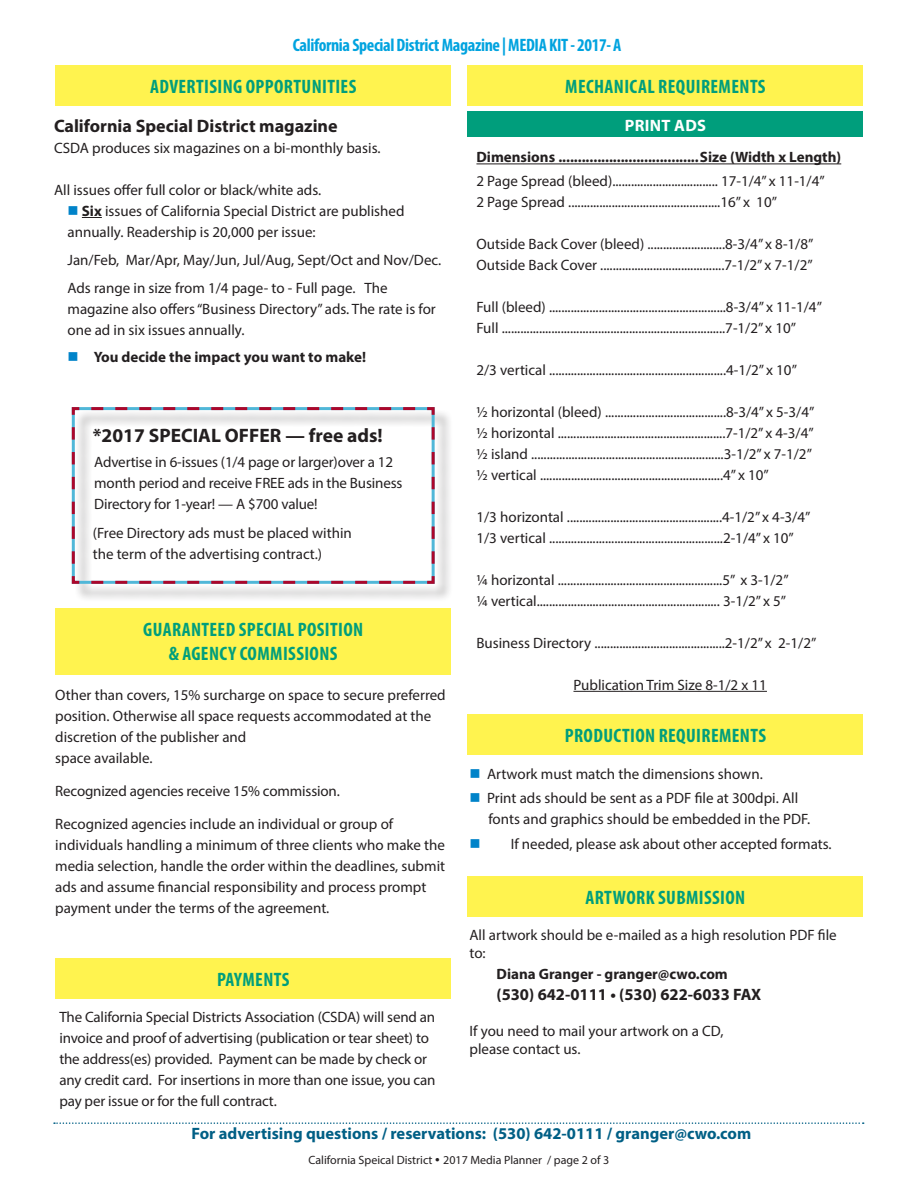
<style>
.page{position:relative;width:918px;height:1188px;background:#fff}
.page>*{position:absolute;margin:0;border:0;box-sizing:border-box;transform-origin:0 0}
.t1{font:700 condensed 19.5px/23.4px "Myriad Pro";letter-spacing:.02em;color:#009e7c;text-align:center}
.body{font:700 19.5px "Myriad Pro";color:#231f20}
.t2{font:700 condensed 18px "Myriad Pro";letter-spacing:-.02em;color:#00a3df}
.t3{font:700 18px "Myriad Pro";color:#231f20}
.t4{font:700 16.5px "Myriad Pro";color:#005f85}
.t5{font:700 16.5px "Myriad Pro";color:#231f20}
.t6{font:700 16.5px "Myriad Pro";letter-spacing:.02em;color:#fff}
.body-2{font:15px/21px "Myriad Pro";color:#231f20}
.body-3{font:700 15px "Myriad Pro";color:#231f20}
.t7{font:12px "Myriad Pro";color:#231f20}
.s1{color:#0083c9}
.s2{font-weight:700}
.s3{font-size:16.5px}
</style>
<div class="page">
<svg style="left:82px;top:217px;width:20px;height:1px"></svg>
<div style="left:55px;top:65px;width:396px;height:41px;background:#fff34f"></div>
<div style="left:467px;top:65px;width:396px;height:41px;background:#fff34f"></div>
<hr style="left:476px;top:164px;width:365px;height:1px;background:#231f20">
<hr style="left:573px;top:691px;width:194px;height:1px;background:#231f20">
<div style="left:467px;top:112px;width:396px;height:25px;background:#009e7c"></div>
<div style="left:467px;top:714px;width:396px;height:40px;background:#fff34f"></div>
<div style="left:55px;top:608px;width:396px;height:67px;background:#fff34f"></div>
<div style="left:467px;top:876px;width:396px;height:40px;background:#fff34f"></div>
<div style="left:55px;top:958px;width:396px;height:40px;background:#fff34f"></div>
<svg style="left:54px;top:1122px;width:810px;height:2px"></svg>
<div style="left:74px;top:409px;width:379px;height:194px;background:#231f20;opacity:.41"></div>
<svg style="left:71px;top:407px;width:365px;height:178px"></svg>
<p class="t2" style="left:293px;top:34px;width:330px">California Special District Magazine | MEDIA KIT - 2017- A</p>
<p class="t1" style="left:150px;top:75px;width:208px">ADVERTISING OPPORTUNITIES</p>
<p class="t1" style="left:565px;top:75px;width:202px">MECHANICAL REQUIREMENTS</p>
<p class="t3" style="left:54px;top:114px;width:285px">California Special District magazine</p>
<p class="body-2" style="left:54px;top:137px;width:328px">CSDA produces six magazines on a bi-monthly basis.</p>
<p class="body-2" style="left:54px;top:179px;width:269px">All issues offer full color or black/white ads.</p>
<p class="body-2" style="left:68px;top:200px;width:339px"><span class="s1">■</span> <span class="s2">Six</span> issues of California Special District are published annually. Readership is 20,000 per issue:</p>
<p class="body-2" style="left:68px;top:249px;width:375px">Jan/Feb, Mar/Apr, May/Jun, Jul/Aug, Sept/Oct and Nov/Dec.</p>
<p class="body-2" style="left:68px;top:277px;width:370px">Ads range in size from 1/4 page- to - Full page. The magazine also offers “Business Directory” ads. The rate is for one ad in six issues annually.</p>
<p class="body-3" style="left:68px;top:347px;width:300px"><span class="s1">■</span> You decide the impact you want to make!</p>
<p class="t6" style="left:625px;top:114px;width:83px">PRINT ADS</p>
<p class="body-3" style="left:476px;top:148px;width:366px">Dimensions ....................................Size (Width x Length)</p>
<p class="body-2" style="left:476px;top:170px;width:350px">2 Page Spread (bleed).................................. 17-1/4” x 11-1/4”</p>
<p class="body-2" style="left:476px;top:191px;width:302px">2 Page Spread .................................................16” x 10”</p>
<p class="body-2" style="left:476px;top:233px;width:339px">Outside Back Cover (bleed) .........................8-3/4” x 8-1/8”</p>
<p class="body-2" style="left:476px;top:254px;width:338px">Outside Back Cover ........................................7-1/2” x 7-1/2”</p>
<p class="body-2" style="left:476px;top:296px;width:347px">Full (bleed) .........................................................8-3/4” x 11-1/4”</p>
<p class="body-2" style="left:476px;top:317px;width:321px">Full ........................................................................7-1/2” x 10”</p>
<p class="body-2" style="left:476px;top:359px;width:322px">2/3 vertical .........................................................4-1/2” x 10”</p>
<p class="body-2" style="left:476px;top:401px;width:339px">½ horizontal (bleed) .......................................8-3/4” x 5-3/4”</p>
<p class="body-2" style="left:476px;top:422px;width:339px">½ horizontal ......................................................7-1/2” x 4-3/4”</p>
<p class="body-2" style="left:476px;top:443px;width:337px">½ island ..............................................................3-1/2” x 7-1/2”</p>
<p class="body-2" style="left:476px;top:464px;width:294px">½ vertical ...........................................................4” x 10”</p>
<p class="body-2" style="left:476px;top:506px;width:336px">1/3 horizontal ..................................................4-1/2” x 4-3/4”</p>
<p class="body-2" style="left:476px;top:527px;width:319px">1/3 vertical ........................................................2-1/4” x 10”</p>
<p class="body-2" style="left:476px;top:569px;width:314px">¼ horizontal .....................................................5” x 3-1/2”</p>
<p class="body-2" style="left:476px;top:590px;width:311px">¼ vertical........................................................... 3-1/2” x 5”</p>
<p class="body-2" style="left:476px;top:632px;width:341px">Business Directory ..........................................2-1/2” x 2-1/2”</p>
<p class="body-2" style="left:573px;top:674px;width:195px">Publication Trim Size 8-1/2 x 11</p>
<p class="body" style="left:93px;top:422px;width:292px">*2017 SPECIAL OFFER — free ads!</p>
<p class="body-2" style="left:94px;top:451px;width:310px">Advertise in 6-issues (1/4 page or larger)over a 12 month period and receive FREE ads in the Business<br>Directory for 1-year! — A $700 value!</p>
<p class="body-2" style="left:93px;top:522px;width:261px">(Free Directory ads must be placed within</p>
<p class="body-2" style="left:93px;top:543px;width:231px">the term of the advertising contract.)</p>
<p class="t1" style="left:143px;top:618px;width:221px">GUARANTEED SPECIAL POSITION &amp; AGENCY COMMISSIONS</p>
<p class="body-2" style="left:55px;top:684px;width:392px">Other than covers, 15% surcharge on space to secure preferred position. Otherwise all space requests accommodated at the discretion of the publisher and</p>
<p class="body-2" style="left:55px;top:747px;width:99px">space available.</p>
<p class="body-2" style="left:55px;top:780px;width:286px">Recognized agencies receive 15% commission.</p>
<p class="body-2" style="left:55px;top:813px;width:391px">Recognized agencies include an individual or group of individuals handling a minimum of three clients who make the media selection, handle the order within the deadlines, submit ads and assume financial responsibility and process prompt payment under the terms of the agreement.</p>
<p class="t1" style="left:565px;top:723px;width:203px">PRODUCTION REQUIREMENTS</p>
<p class="body-2" style="left:470px;top:764px;width:295px"><span class="s1">■</span> Artwork must match the dimensions shown.</p>
<p class="body-2" style="left:470px;top:788px;width:330px"><span class="s1">■</span> Print ads should be sent as a PDF file at 300dpi. All</p>
<p class="body-2" style="left:488px;top:809px;width:323px">fonts and graphics should be embedded in the PDF.</p>
<p class="body-2" style="left:470px;top:833px;width:364px"><span class="s1">■</span> If needed, please ask about other accepted formats.</p>
<p class="t1" style="left:586px;top:885px;width:161px">ARTWORK SUBMISSION</p>
<p class="body-2" style="left:470px;top:925px;width:369px;line-height:18px">All artwork should be e-mailed as a high resolution PDF file to:</p>
<p class="body-3" style="left:496px;top:964px;width:233px">Diana Granger - granger@cwo.com</p>
<p class="t5" style="left:496px;top:983px;width:266px">(530) 642-0111 • (530) 622-6033 FAX</p>
<p class="body-2" style="left:470px;top:1020px;width:255px">If you need to mail your artwork on a CD,</p>
<p class="body-2" style="left:470px;top:1038px;width:112px">please contact us.</p>
<p class="t1" style="left:217px;top:967px;width:74px">PAYMENTS</p>
<p class="body-2" style="left:59px;top:1006px;width:378px">The California Special Districts Association (CSDA) will send an invoice and proof of advertising (publication or tear sheet) to the address(es) provided. Payment can be made by check or any credit card. For insertions in more than one issue, you can pay per issue or for the full contract.</p>
<p class="t4" style="left:191px;top:1122px;width:561px">For advertising questions / reservations: (530) 642-0111 / granger@cwo.com</p>
<p class="t7" style="left:309px;top:1153px;width:302px">California Speical District <span class="s3">•</span> 2017 Media Planner / page 2 of 3</p>
</div>
